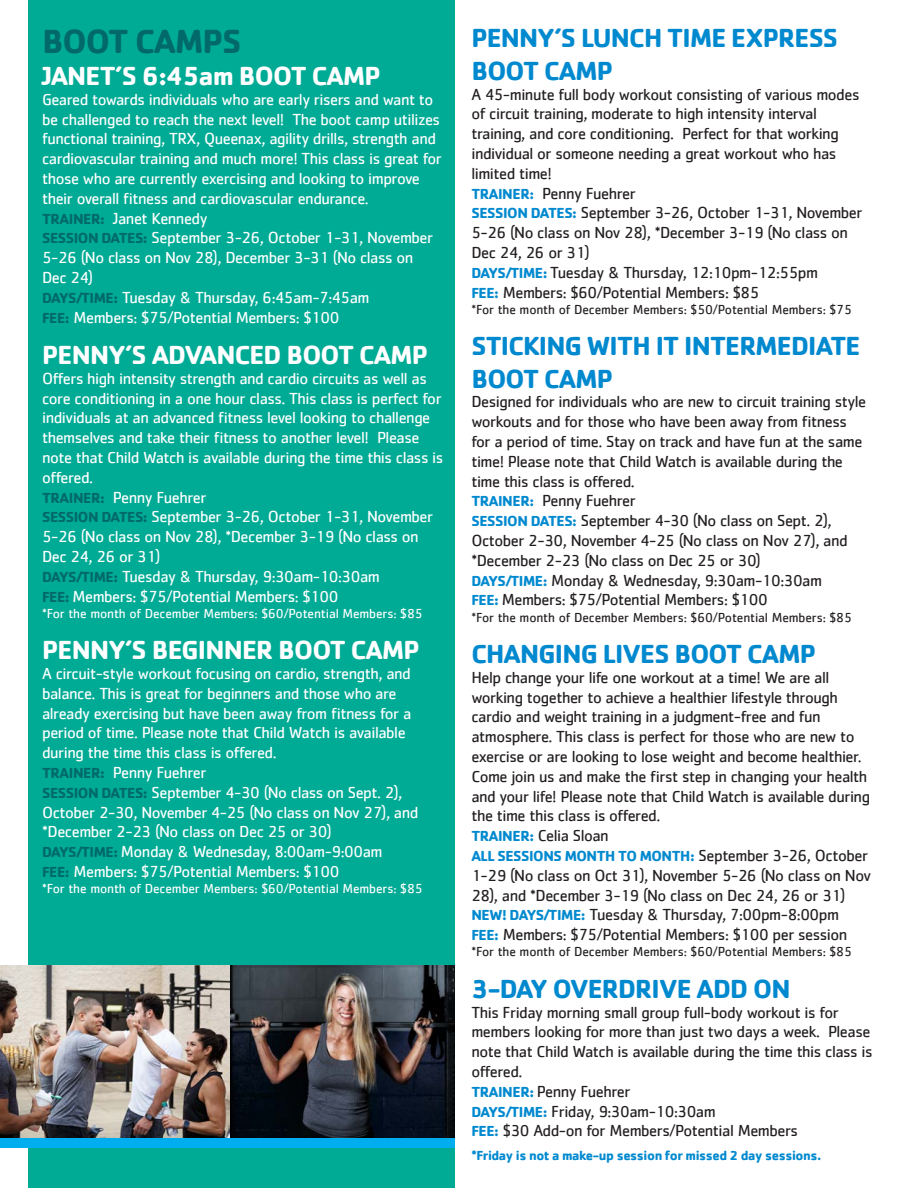
<style>
.page{position:relative;width:918px;height:1188px;background:#fff}
.page>*{position:absolute;margin:0;border:0;box-sizing:border-box;transform-origin:0 0}
.t1{font:700 34.5px "Cachet";letter-spacing:-.03em;color:#016a69}
.t2{font:700 27px/32.4px "Cachet";letter-spacing:-.03em;color:#0089cf}
.t3{font:700 27px "Cachet";letter-spacing:-.03em;color:#fff}
.t4{font:16.5px/19.8px "Cachet";letter-spacing:-.03em;color:#231f20}
.t5{font:16.5px/19.8px "Cachet";letter-spacing:-.03em;color:#fff}
.t6{font:700 15px "Cachet";letter-spacing:-.03em;color:#0089cf}
.t7{font:13.5px "Cachet";letter-spacing:-.01em;color:#231f20}
.t8{font:13.5px "Cachet";letter-spacing:-.01em;color:#fff}
.t9{font:700 13.5px "Cachet";letter-spacing:-.03em;color:#0089cf}
.s1{font-weight:700;font-size:15px;color:#016a69}
.s2{font-weight:700;font-size:15px;color:#0089cf}
.s3{font-weight:400;font-size:16.5px;color:#231f20}
</style>
<div class="page">
<div style="left:28px;top:0;width:427px;height:1188px;background:#00ab95"></div>
<img style="left:0;top:965px;width:455px;height:180px">
<div style="left:0;top:1138px;width:454px;height:10px;background:#00aeef"></div>
<h1 class="t1" style="left:42px;top:19px;width:201px">BOOT CAMPS</h1>
<h2 class="t3" style="left:42px;top:58px;width:340px">JANET’S 6:45am BOOT CAMP</h2>
<p class="t5" style="left:42px;top:89px;width:401px">Geared towards individuals who are early risers and want to be challenged to reach the next level! The boot camp utilizes functional training, TRX, Queenax, agility drills, strength and cardiovascular training and much more! This class is great for those who are currently exercising and looking to improve their overall fitness and cardiovascular endurance.<br><span class="s1">TRAINER:</span> Janet Kennedy<br><span class="s1">SESSION DATES:</span> September 3-26, October 1-31, November 5-26 (No class on Nov 28), December 3-31 (No class on Dec 24)<br><span class="s1">DAYS/TIME:</span> Tuesday &amp; Thursday, 6:45am-7:45am<br><span class="s1">FEE:</span> Members: $75/Potential Members: $100</p>
<h2 class="t3" style="left:42px;top:337px;width:388px">PENNY’S ADVANCED BOOT CAMP</h2>
<p class="t5" style="left:42px;top:368px;width:403px">Offers high intensity strength and cardio circuits as well as core conditioning in a one hour class. This class is perfect for individuals at an advanced fitness level looking to challenge themselves and take their fitness to another level! Please note that Child Watch is available during the time this class is offered.<br><span class="s1">TRAINER:</span> Penny Fuehrer<br><span class="s1">SESSION DATES:</span> September 3-26, October 1-31, November 5-26 (No class on Nov 28), *December 3-19 (No class on Dec 24, 26 or 31)<br><span class="s1">DAYS/TIME:</span> Tuesday &amp; Thursday, 9:30am-10:30am<br><span class="s1">FEE:</span> Members: $75/Potential Members: $100</p>
<p class="t8" style="left:42px;top:605px;width:382px">*For the month of December Members: $60/Potential Members: $85</p>
<h2 class="t3" style="left:42px;top:633px;width:379px">PENNY’S BEGINNER BOOT CAMP</h2>
<p class="t5" style="left:42px;top:663px;width:378px">A circuit-style workout focusing on cardio, strength, and balance. This is great for beginners and those who are already exercising but have been away from fitness for a period of time. Please note that Child Watch is available during the time this class is offered.<br><span class="s1">TRAINER:</span> Penny Fuehrer<br><span class="s1">SESSION DATES:</span> September 4-30 (No class on Sept. 2), October 2-30, November 4-25 (No class on Nov 27), and *December 2-23 (No class on Dec 25 or 30)<br><span class="s1">DAYS/TIME:</span> Monday &amp; Wednesday, 8:00am-9:00am<br><span class="s1">FEE:</span> Members: $75/Potential Members: $100</p>
<p class="t8" style="left:42px;top:881px;width:382px">*For the month of December Members: $60/Potential Members: $85</p>
<h2 class="t2" style="left:471px;top:21px;width:368px">PENNY’S LUNCH TIME EXPRESS<br>BOOT CAMP</h2>
<p class="t4" style="left:471px;top:84px;width:393px">A 45-minute full body workout consisting of various modes of circuit training, moderate to high intensity interval training, and core conditioning. Perfect for that working individual or someone needing a great workout who has limited time!<br><span class="s2">TRAINER:</span> Penny Fuehrer<br><span class="s2">SESSION DATES:</span> September 3-26, October 1-31, November 5-26 (No class on Nov 28), *December 3-19 (No class on Dec 24, 26 or 31)<br><span class="s2">DAYS/TIME:</span> Tuesday &amp; Thursday, 12:10pm-12:55pm<br><span class="s2">FEE:</span> Members: $60/Potential Members: $85</p>
<p class="t7" style="left:471px;top:301px;width:382px">*For the month of December Members: $50/Potential Members: $75</p>
<h2 class="t2" style="left:471px;top:329px;width:391px">STICKING WITH IT INTERMEDIATE<br>BOOT CAMP</h2>
<p class="t4" style="left:471px;top:392px;width:396px">Designed for individuals who are new to circuit training style workouts and for those who have been away from fitness for a period of time. Stay on track and have fun at the same time! Please note that Child Watch is available during the time this class is offered.<br><span class="s2">TRAINER:</span> Penny Fuehrer<br><span class="s2">SESSION DATES:</span> September 4-30 (No class on Sept. 2), October 2-30, November 4-25 (No class on Nov 27), and *December 2-23 (No class on Dec 25 or 30)<br><span class="s2">DAYS/TIME:</span> Monday &amp; Wednesday, 9:30am-10:30am<br><span class="s2">FEE:</span> Members: $75/Potential Members: $100</p>
<p class="t7" style="left:471px;top:609px;width:382px">*For the month of December Members: $60/Potential Members: $85</p>
<h2 class="t2" style="left:471px;top:637px;width:346px">CHANGING LIVES BOOT CAMP</h2>
<p class="t4" style="left:471px;top:667px;width:400px">Help change your life one workout at a time! We are all working together to achieve a healthier lifestyle through cardio and weight training in a judgment-free and fun atmosphere. This class is perfect for those who are new to exercise or are looking to lose weight and become healthier.<br>Come join us and make the first step in changing your health and your life! Please note that Child Watch is available during the time this class is offered.<br><span class="s2">TRAINER:</span> Celia Sloan</p>
<p class="t6" style="left:471px;top:846px;width:398px">ALL SESSIONS MONTH TO MONTH: <span class="s3">September 3-26, October</span></p>
<p class="t4" style="left:471px;top:865px;width:401px">1-29 (No class on Oct 31), November 5-26 (No class on Nov 28), and *December 3-19 (No class on Dec 24, 26 or 31)<br><span class="s2">NEW! DAYS/TIME:</span> Tuesday &amp; Thursday, 7:00pm-8:00pm<br><span class="s2">FEE:</span> Members: $75/Potential Members: $100 per session</p>
<p class="t7" style="left:471px;top:944px;width:382px">*For the month of December Members: $60/Potential Members: $85</p>
<h2 class="t2" style="left:471px;top:971px;width:321px">3-DAY OVERDRIVE ADD ON</h2>
<p class="t4" style="left:471px;top:1002px;width:403px">This Friday morning small group full-body workout is for members looking for more than just two days a week. Please note that Child Watch is available during the time this class is offered.<br><span class="s2">TRAINER:</span> Penny Fuehrer<br><span class="s2">DAYS/TIME:</span> Friday, 9:30am-10:30am<br><span class="s2">FEE:</span> $30 Add-on for Members/Potential Members</p>
<p class="t9" style="left:471px;top:1147px;width:352px">*Friday is not a make-up session for missed 2 day sessions.</p>
</div>
